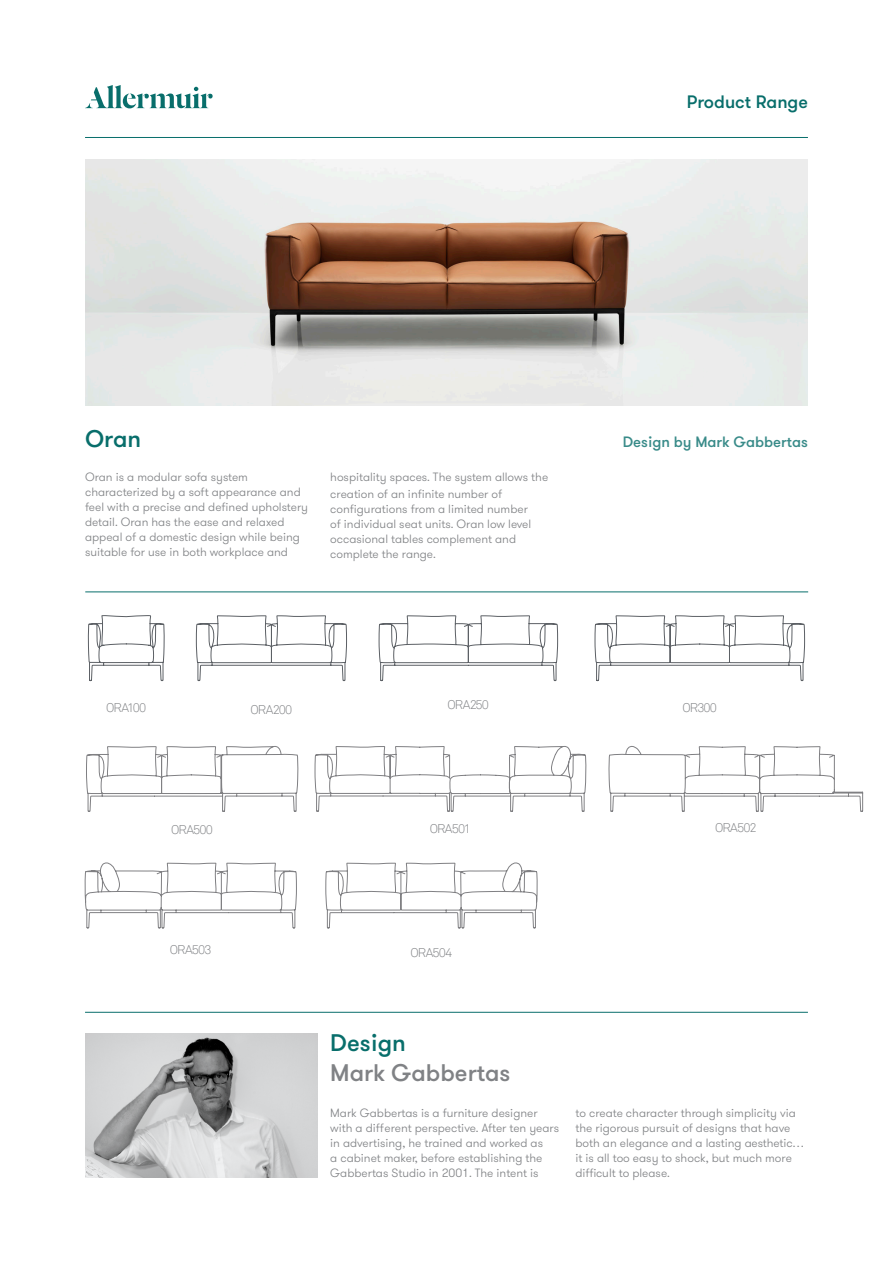
<style>
.page{position:relative;width:893px;height:1263px;background:#fff}
.page>*{position:absolute;margin:0;border:0;box-sizing:border-box;transform-origin:0 0}
.t1{font:500 24px/30px "GT Walsheim";color:#808285}
.t2{font:500 24px "GT Walsheim";color:#086e6b}
.t3{font:500 18px "GT Walsheim";color:#086e6b}
.t4{font:500 15px "GT Walsheim";color:#398b89}
.t5{font:300 12.6px "Akkurat";letter-spacing:-.065em;color:#808285}
.t6{font:300 12px/15px "GT Walsheim";color:#808285}
.s1{color:#086e6b}
</style>
<div class="page">
<hr style="left:85px;top:592px;width:723px;height:1px;background:#086e6b">
<hr style="left:85px;top:137px;width:723px;height:1px;background:#086e6b">
<svg style="left:595px;top:615px;width:210px;height:66px"></svg>
<svg style="left:609px;top:746px;width:254px;height:66px"></svg>
<svg style="left:85px;top:591px;width:501px;height:337px"></svg>
<svg style="left:85px;top:85px;width:128px;height:23px"></svg>
<img style="left:85px;top:159px;width:723px;height:246px">
<hr style="left:85px;top:1012px;width:723px;height:1px;background:#086e6b">
<img style="left:85px;top:1034px;width:232px;height:144px">
<p class="t3" style="left:687px;top:91px;width:123px">Product Range</p>
<p class="t2" style="left:85px;top:424px;width:58px">Oran</p>
<p class="t4" style="left:623px;top:433px;width:187px">Design by Mark Gabbertas</p>
<p class="t6" style="left:85px;top:470px;width:225px">Oran is a modular sofa system characterized by a soft appearance and feel with a precise and defined upholstery detail. Oran has the ease and relaxed appeal of a domestic design while being suitable for use in both workplace and</p>
<p class="t6" style="left:330px;top:470px;width:219px">hospitality spaces. The system allows the</p>
<p class="t6" style="left:330px;top:487px;width:203px">creation of an infinite number of configurations from a limited number of individual seat units. Oran low level occasional tables complement and complete the range.</p>
<p class="t5" style="left:106px;top:700px;width:42px">ORA100</p>
<p class="t5" style="left:251px;top:702px;width:43px">ORA200</p>
<p class="t5" style="left:448px;top:697px;width:43px">ORA250</p>
<p class="t5" style="left:682px;top:700px;width:36px">OR300</p>
<p class="t5" style="left:171px;top:822px;width:43px">ORA500</p>
<p class="t5" style="left:430px;top:821px;width:43px">ORA501</p>
<p class="t5" style="left:715px;top:820px;width:43px">ORA502</p>
<p class="t5" style="left:170px;top:942px;width:43px">ORA503</p>
<p class="t5" style="left:411px;top:945px;width:43px">ORA504</p>
<p class="t1" style="left:330px;top:1028px;width:182px"><span class="s1">Design<br></span>Mark Gabbertas</p>
<p class="t6" style="left:330px;top:1106px;width:230px">Mark Gabbertas is a furniture designer with a different perspective. After ten years in advertising, he trained and worked as<br>a cabinet maker, before establishing the Gabbertas Studio in 2001. The intent is</p>
<p class="t6" style="left:575px;top:1106px;width:230px">to create character through simplicity via the rigorous pursuit of designs that have both an elegance and a lasting aesthetic… it is all too easy to shock, but much more difficult to please.</p>
</div>
